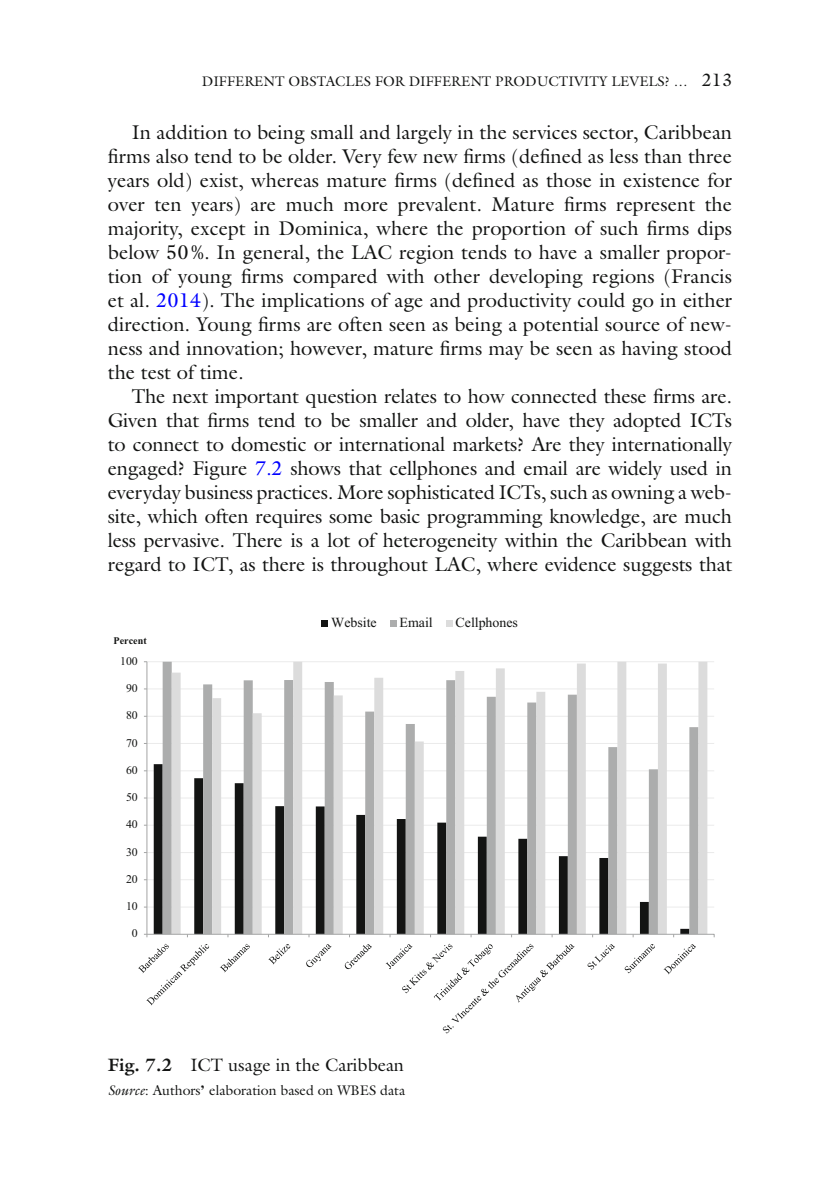
<style>
.page{position:relative;width:840px;height:1191px;background:#fff}
.page>*{position:absolute;margin:0;border:0;box-sizing:border-box;transform-origin:0 0}
.t1{font:20px/24px "Xqqnxh Hgrfqd Ljjlqh Galliard Std";color:#131413;text-align:justify}
.t2{font:18px "Xqqnxh Hgrfqd Ljjlqh Galliard Std";color:#131413}
.t3{font:14px "Xqqnxh Hgrfqd Ljjlqh Galliard Std";color:#131413}
.t4{font:13.8px "Lxhxsb Pyrcts Tmnlhw Times New Roman";color:#131413}
.t5{font:11.8px "Lxhxsb Pyrcts Tmnlhw Times New Roman";letter-spacing:-.005em;color:#131413}
.t6{font:700 10.2px "Hcrkgp Kwvvlv Nlyymm Times New Roman";color:#131413}
.s1{font-size:18px}
.s2{color:#00f}
.s3{font-family:"Qkwjtf Kxbwrd Jsdmsn Galliard Std";font-weight:700}
.s4{font-family:"Gbxlhy Dsjvmb Mmddpc Galliard Std";font-style:italic}
.s5{font-family:"Bltmph Ytdmhc Dhxqrm STIX General";font-weight:700}
</style>
<div class="page">
<hr style="left:147px;top:661px;width:566px;height:1px;background:#ebebeb">
<hr style="left:147px;top:688px;width:566px;height:1px;background:#ebebeb">
<hr style="left:147px;top:716px;width:566px;height:1px;background:#ebebeb">
<hr style="left:147px;top:743px;width:566px;height:1px;background:#ebebeb">
<hr style="left:147px;top:770px;width:566px;height:1px;background:#ebebeb">
<hr style="left:147px;top:797px;width:566px;height:1px;background:#ebebeb">
<hr style="left:147px;top:824px;width:566px;height:1px;background:#ebebeb">
<hr style="left:147px;top:852px;width:566px;height:1px;background:#ebebeb">
<hr style="left:147px;top:879px;width:566px;height:1px;background:#ebebeb">
<hr style="left:147px;top:906px;width:566px;height:1px;background:#ebebeb">
<svg style="left:172px;top:662px;width:535px;height:271px"></svg>
<hr style="left:146px;top:662px;width:1px;height:272px;background:#a4a5a5">
<svg style="left:138px;top:933px;width:576px;height:100px"></svg>
<div style="left:321px;top:619px;width:7px;height:7px;background:#131413"></div>
<div style="left:389px;top:619px;width:7px;height:7px;background:#acadad"></div>
<div style="left:445px;top:619px;width:7px;height:7px;background:#dcdcdc"></div>
<p class="t3" style="left:202px;top:76px;width:531px">DIFFERENT OBSTACLES FOR DIFFERENT PRODUCTIVITY LEVELS? … <span class="s1">213</span></p>
<p class="t1" style="left:108px;top:122px;width:625px;text-indent:24px">In addition to being small and largely in the services sector, Caribbean firms also tend to be older. Very few new firms (defined as less than three years old) exist, whereas mature firms (defined as those in existence for over ten years) are much more prevalent. Mature firms represent the majority, except in Dominica, where the proportion of such firms dips below 50 %. In general, the LAC region tends to have a smaller propor&shy;tion of young firms compared with other developing regions (Francis et al. <span class="s2">2014</span>). The implications of age and productivity could go in either direction. Young firms are often seen as being a potential source of new&shy;ness and innovation; however, mature firms may be seen as having stood the test of time.</p>
<p class="t1" style="left:108px;top:386px;width:625px;text-indent:24px">The next important question relates to how connected these firms are.<br>Given that firms tend to be smaller and older, have they adopted ICTs to connect to domestic or international markets? Are they internationally engaged? Figure <span class="s2">7.2</span> shows that cellphones and email are widely used in everyday business practices. More sophisticated ICTs, such as owning a web&shy;site, which often requires some basic programming knowledge, are much less pervasive. There is a lot of heterogeneity within the Caribbean with regard to ICT, as there is throughout LAC, where evidence suggests that</p>
<p class="t6" style="left:113px;top:637px;width:35px">Percent</p>
<p class="t5" style="left:120px;top:656px;width:19px">100</p>
<p class="t5" style="left:126px;top:684px;width:13px">90</p>
<p class="t5" style="left:126px;top:711px;width:13px">80</p>
<p class="t5" style="left:126px;top:738px;width:13px">70</p>
<p class="t5" style="left:126px;top:765px;width:13px">60</p>
<p class="t5" style="left:126px;top:793px;width:13px">50</p>
<p class="t5" style="left:126px;top:820px;width:13px">40</p>
<p class="t5" style="left:126px;top:847px;width:13px">30</p>
<p class="t5" style="left:126px;top:874px;width:13px">20</p>
<p class="t5" style="left:126px;top:902px;width:13px">10</p>
<p class="t5" style="left:132px;top:929px;width:7px">0</p>
<p class="t4" style="left:331px;top:618px;width:47px">Website</p>
<p class="t4" style="left:399px;top:618px;width:34px">Email</p>
<p class="t4" style="left:455px;top:618px;width:64px">Cellphones</p>
<p class="t2" style="left:108px;top:1058px;width:297px"><span class="s3">Fig. 7.2</span> ICT usage in the Caribbean</p>
<p class="t3" style="left:108px;top:1084px;width:299px"><span class="s4">Source</span> : Authors<span class="s5">ʼ</span> elaboration based on WBES data</p>
</div>
